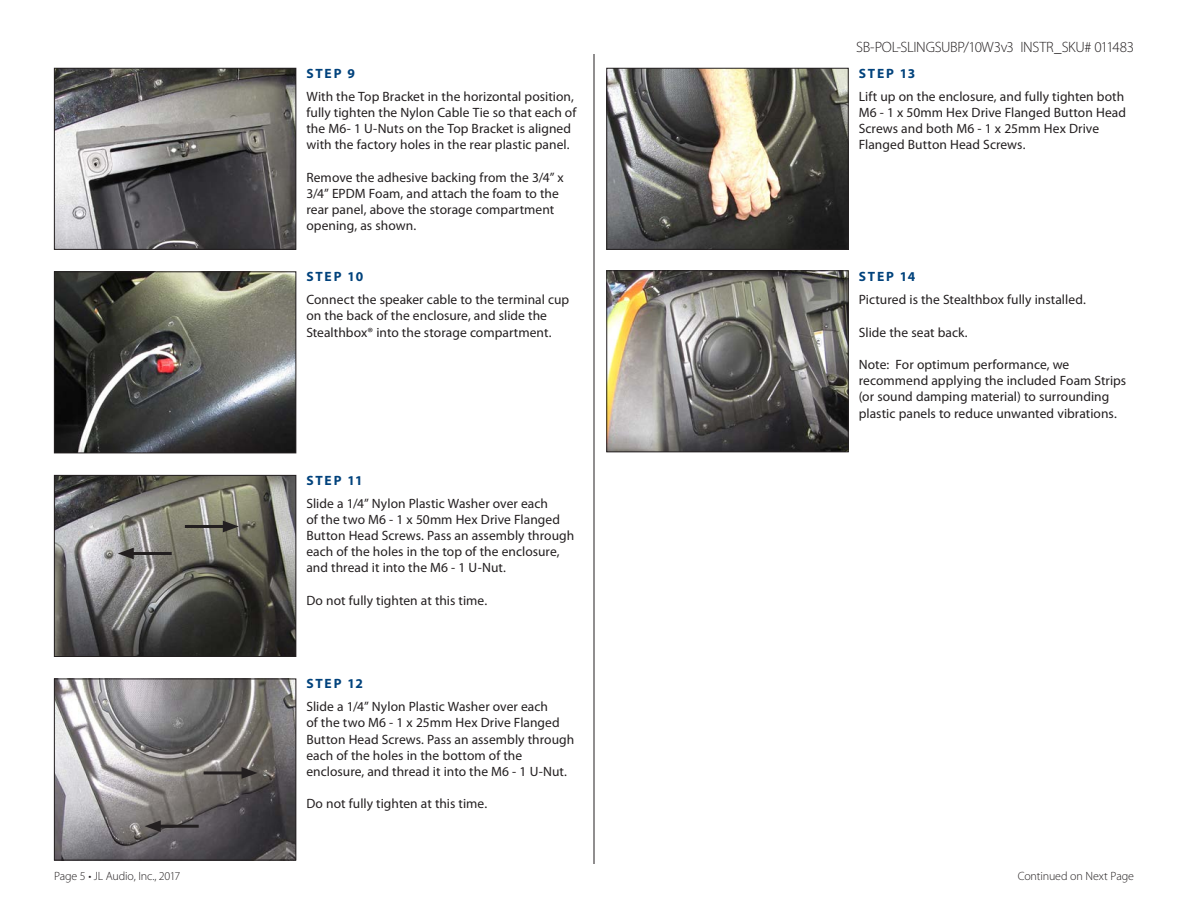
<style>
.page{position:relative;width:1188px;height:918px;background:#fff}
.page>*{position:absolute;margin:0;border:0;box-sizing:border-box;transform-origin:0 0}
.Page_Footer{font:300 15px "Myriad Pro";letter-spacing:-.02em;color:#231f20}
.t1{font:13.5px/16.2px "Myriad Pro";letter-spacing:.005em;color:#231f20}
.Bold_Step{font:700 13.5px "Myriad Pro";letter-spacing:.125em;color:#01427c}
.Page_Footer-2{font:300 12px "Myriad Pro";letter-spacing:-.01em;color:#231f20}
</style>
<div class="page">
<hr style="left:594px;top:54px;width:1px;height:810px;background:#231f20">
<img style="left:608px;top:272px;width:239px;height:178px">
<div style="left:606px;top:270px;width:243px;height:182px;border:1px solid #231f20"></div>
<img style="left:608px;top:70px;width:239px;height:178px">
<div style="left:606px;top:68px;width:243px;height:182px;border:1px solid #231f20"></div>
<img style="left:56px;top:70px;width:238px;height:178px">
<div style="left:54px;top:68px;width:242px;height:182px;border:1px solid #231f20"></div>
<img style="left:56px;top:273px;width:238px;height:178px">
<div style="left:54px;top:271px;width:242px;height:182px;border:1px solid #231f20"></div>
<img style="left:56px;top:477px;width:238px;height:178px">
<div style="left:54px;top:475px;width:242px;height:182px;border:1px solid #231f20"></div>
<img style="left:56px;top:681px;width:238px;height:177px">
<div style="left:54px;top:679px;width:242px;height:181px;border:1px solid #231f20"></div>
<hr style="left:128px;top:552px;width:44px;height:3px;background:#231f20">
<svg style="left:118px;top:548px;width:16px;height:11px"></svg>
<hr style="left:155px;top:825px;width:44px;height:3px;background:#231f20">
<svg style="left:145px;top:820px;width:16px;height:12px"></svg>
<hr style="left:185px;top:525px;width:44px;height:3px;background:#231f20">
<svg style="left:223px;top:521px;width:16px;height:11px"></svg>
<hr style="left:204px;top:771px;width:43px;height:3px;background:#231f20">
<svg style="left:242px;top:767px;width:16px;height:12px"></svg>
<p class="Bold_Step" style="left:307px;top:64px;width:50px">STEP 9</p>
<p class="t1" style="left:306px;top:88px;width:271px">With the Top Bracket in the horizontal position, fully tighten the Nylon Cable Tie so that each of the M6- 1 U-Nuts on the Top Bracket is aligned with the factory holes in the rear plastic panel.</p>
<p class="t1" style="left:306px;top:169px;width:259px">Remove the adhesive backing from the 3/4” x 3/4” EPDM Foam, and attach the foam to the rear panel, above the storage compartment opening, as shown.</p>
<p class="Bold_Step" style="left:307px;top:268px;width:58px">STEP 10</p>
<p class="t1" style="left:306px;top:291px;width:264px">Connect the speaker cable to the terminal cup on the back of the enclosure, and slide the<br>Stealthbox® into the storage compartment.</p>
<p class="Bold_Step" style="left:307px;top:471px;width:58px">STEP 11</p>
<p class="t1" style="left:306px;top:495px;width:269px">Slide a 1/4” Nylon Plastic Washer over each<br>of the two M6 - 1 x 50mm Hex Drive Flanged Button Head Screws. Pass an assembly through each of the holes in the top of the enclosure, and thread it into the M6 - 1 U-Nut.</p>
<p class="t1" style="left:306px;top:592px;width:182px">Do not fully tighten at this time.</p>
<p class="Bold_Step" style="left:307px;top:675px;width:58px">STEP 12</p>
<p class="t1" style="left:306px;top:698px;width:269px">Slide a 1/4” Nylon Plastic Washer over each<br>of the two M6 - 1 x 25mm Hex Drive Flanged Button Head Screws. Pass an assembly through each of the holes in the bottom of the</p>
<p class="t1" style="left:306px;top:763px;width:262px">enclosure, and thread it into the M6 - 1 U-Nut.</p>
<p class="t1" style="left:306px;top:796px;width:182px">Do not fully tighten at this time.</p>
<p class="Page_Footer" style="left:856px;top:38px;width:279px">SB-POL-SLINGSUBP/10W3v3 INSTR_SKU# 011483</p>
<p class="Bold_Step" style="left:859px;top:64px;width:58px">STEP 13</p>
<p class="t1" style="left:859px;top:88px;width:269px">Lift up on the enclosure, and fully tighten both M6 - 1 x 50mm Hex Drive Flanged Button Head Screws and both M6 - 1 x 25mm Hex Drive Flanged Button Head Screws.</p>
<p class="Bold_Step" style="left:859px;top:268px;width:58px">STEP 14</p>
<p class="t1" style="left:859px;top:291px;width:229px">Pictured is the Stealthbox fully installed.</p>
<p class="t1" style="left:859px;top:324px;width:110px">Slide the seat back.</p>
<p class="t1" style="left:859px;top:356px;width:212px">Note: For optimum performance, we</p>
<p class="t1" style="left:859px;top:372px;width:269px">recommend applying the included Foam Strips (or sound damping material) to surrounding plastic panels to reduce unwanted vibrations.</p>
<p class="Page_Footer-2" style="left:54px;top:869px;width:128px">Page 5 • JL Audio, Inc., 2017</p>
<p class="Page_Footer-2" style="left:1018px;top:869px;width:118px">Continued on Next Page</p>
</div>
